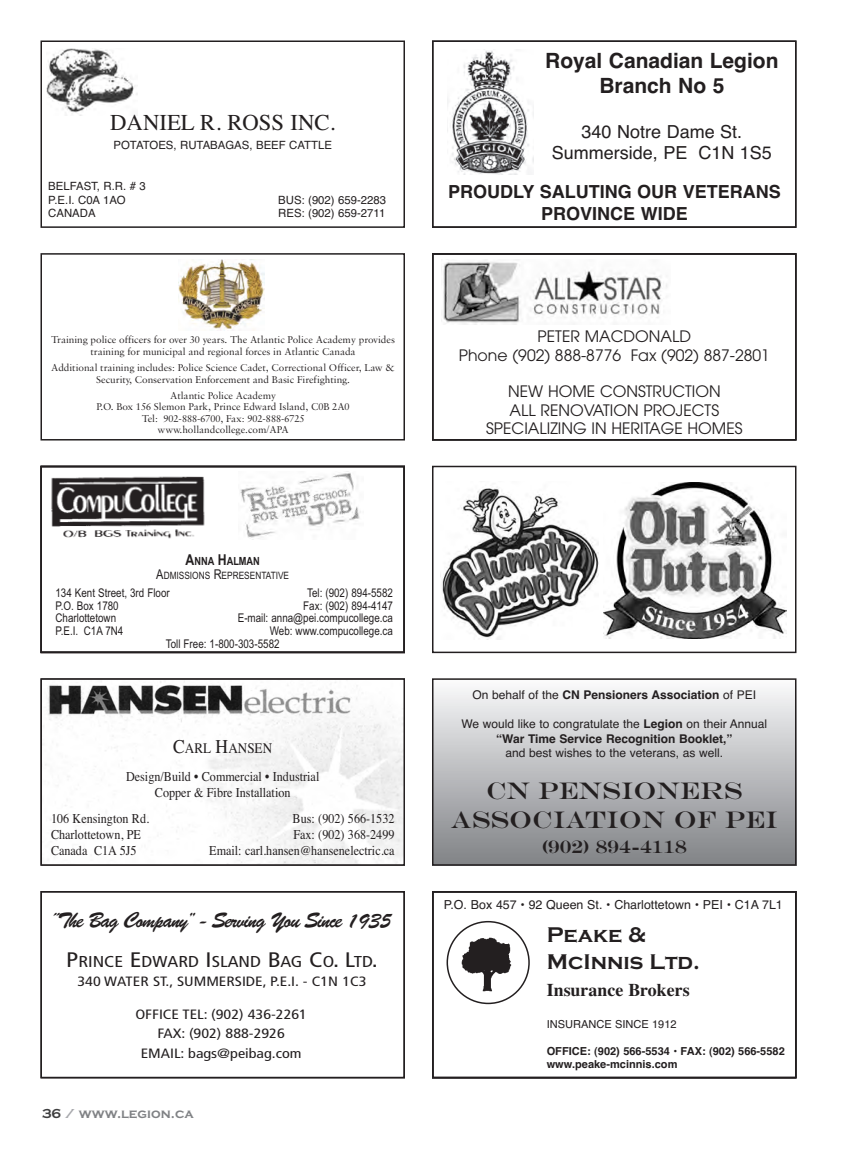
<style>
.page{position:relative;width:864px;height:1161px;background:#fff}
.page>*{position:absolute;margin:0;border:0;box-sizing:border-box;transform-origin:0 0}
.t1{font:24px/28.8px "Engravers";color:#231f20;text-align:center}
.t2{font:22.8px "Times";color:#231f20}
.t3{font:700 22.05px/26.4px "Copperplate Gothic";color:#231f20}
.t4{font:21px "Brush Script BT";letter-spacing:-.045em;color:#231f20}
.t5{font:700 21px/25.2px "Helvetica";color:#231f20;text-align:center}
.t6{font:700 18px/21.6px "Helvetica";color:#231f20;text-align:center}
.t7{font:18px/21.6px "Helvetica";color:#231f20;text-align:center}
.t8{font:18px "Engravers";color:#231f20}
.t9{font:700 17.85px "Times";color:#231f20}
.t10{font:15.75px/18.9px "Avant Garde LT";color:#231f20;text-align:center}
.t11{font:condensed 15.75px "Frutiger LT";color:#231f20;scale:1.2 1}
.t12{font:14.7px "Times";color:#231f20;scale:.9 1}
.t13{font:13.5px/16.2px "Times";color:#231f20;scale:.9 1}
.t14{font:condensed 13.5px/19.5px "Frutiger LT";color:#231f20;text-align:center;scale:1.2 1}
.t15{font:700 13.5px "Copperplate Gothic";color:#808285}
.t16{font:12.45px "Helvetica";color:#231f20}
.t17{font:12px/12.8px "Arial Narrow";color:#231f20}
.t18{font:12px/14.4px "Helvetica";color:#231f20;text-align:center}
.t19{font:700 12px "Helvetica";color:#231f20}
.t20{font:11.4px/13.6px "Helvetica";color:#231f20}
.t21{font:700 11.25px "Arial Narrow";color:#231f20}
.t22{font:700 11.1px/13.2px "Helvetica";color:#231f20}
.t23{font:11.1px "Helvetica";color:#231f20}
.t24{font:10.5px/11.6px "Sabon";color:#231f20;text-align:center}
.t25{font:10.2px "Arial Narrow";color:#231f20}
.s1{font-size:15px}
.s2{font-size:13.5px}
.s3{font-size:19.5px}
.s4{font-size:21px}
.s5{color:#3e3e3f}
.s6{color:#a8a9ad}
.s7{font-weight:400}
.s8{font-weight:700}
</style>
<div class="page">
<div style="left:432px;top:466px;width:364px;height:187px;border:2px solid #231f20"></div>
<div style="left:40px;top:253px;width:365px;height:188px;border:2px solid #231f20"></div>
<div style="left:40px;top:40px;width:365px;height:188px;border:2px solid #231f20"></div>
<img style="left:46px;top:48px;width:91px;height:67px">
<div style="left:432px;top:40px;width:364px;height:188px;border:2px solid #231f20"></div>
<img style="left:447px;top:51px;width:87px;height:123px">
<img style="left:178px;top:260px;width:86px;height:71px">
<div style="left:432px;top:253px;width:364px;height:188px;border:2px solid #231f20"></div>
<img style="left:443px;top:260px;width:224px;height:65px">
<div style="left:40px;top:466px;width:365px;height:187px;border:2px solid #231f20"></div>
<img style="left:51px;top:476px;width:154px;height:63px">
<img style="left:240px;top:471px;width:121px;height:69px">
<img style="left:440px;top:488px;width:158px;height:152px">
<img style="left:604px;top:483px;width:182px;height:155px">
<img style="left:45px;top:681px;width:357px;height:182px">
<div style="left:40px;top:678px;width:365px;height:188px;border:2px solid #231f20"></div>
<div style="left:432px;top:678px;width:364px;height:188px;background:linear-gradient(to bottom,#fafafc,#808286)"></div>
<div style="left:432px;top:678px;width:364px;height:188px;border:2px solid #231f20"></div>
<div style="left:40px;top:891px;width:365px;height:187px;border:2px solid #231f20"></div>
<div style="left:432px;top:891px;width:364px;height:187px;border:2px solid #231f20"></div>
<svg style="left:447px;top:921px;width:83px;height:83px"></svg>
<h2 class="t2" style="left:110px;top:109px;width:227px">DANIEL R. ROSS INC.</h2>
<p class="t20" style="left:114px;top:138px;width:220px">POTATOES, RUTABAGAS, BEEF CATTLE</p>
<p class="t20" style="left:48px;top:179px;width:99px">BELFAST, R.R. # 3<br>P.E.I. C0A 1AO</p>
<p class="t20" style="left:278px;top:193px;width:110px">BUS: (902) 659-2283</p>
<p class="t20" style="left:48px;top:207px;width:49px">CANADA</p>
<p class="t20" style="left:278px;top:207px;width:109px">RES: (902) 659-2711</p>
<p class="t24" style="left:51px;top:335px;width:345px">Training police officers for over 30 years. The Atlantic Police Academy provides training for municipal and regional forces in Atlantic Canada</p>
<p class="t24" style="left:51px;top:363px;width:346px">Additional training includes: Police Science Cadet, Correctional Officer, Law &amp;<br>Security, Conservation Enforcement and Basic Firefighting.</p>
<p class="t24" style="left:97px;top:390px;width:255px">Atlantic Police Academy<br>P.O. Box 156 Slemon Park, Prince Edward Island, C0B 2A0<br>Tel: 902-888-6700, Fax: 902-888-6725 www.hollandcollege.com/APA</p>
<p class="t21" style="left:186px;top:555px;width:76px"><span class="s1">A</span>NNA <span class="s1">H</span>ALMAN</p>
<p class="t25" style="left:156px;top:569px;width:134px"><span class="s2">A</span>DMISSIONS <span class="s2">R</span>EPRESENTATIVE</p>
<p class="t17" style="left:56px;top:586px;width:116px">134 Kent Street, 3rd Floor</p>
<p class="t17" style="left:307px;top:586px;width:87px">Tel: (902) 894-5582</p>
<p class="t17" style="left:56px;top:599px;width:65px">P.O. Box 1780</p>
<p class="t17" style="left:303px;top:599px;width:91px">Fax: (902) 894-4147</p>
<p class="t17" style="left:56px;top:612px;width:62px">Charlottetown</p>
<p class="t17" style="left:238px;top:612px;width:157px">E-mail: anna@pei.compucollege.ca</p>
<p class="t17" style="left:56px;top:625px;width:69px">P.E.I. C1A 7N4</p>
<p class="t17" style="left:166px;top:625px;width:229px;text-indent:104px">Web: www.compucollege.ca<br>Toll Free: 1-800-303-5582</p>
<h3 class="t12" style="left:173px;top:739px;width:111px"><span class="s3">C</span>ARL <span class="s3">H</span>ANSEN</h3>
<p class="t13" style="left:126px;top:768px;width:216px;text-align:center">Design/Build • Commercial • Industrial<br>Copper &amp; Fibre Installation</p>
<p class="t13" style="left:51px;top:810px;width:111px">106 Kensington Rd.<br>Charlottetown, PE<br>Canada C1A 5J5</p>
<p class="t13" style="left:209px;top:810px;width:207px;text-align:right">Bus: (902) 566-1532<br>Fax: (902) 368-2499<br>Email: carl.hansen@hansenelectric.ca</p>
<h3 class="t4" style="left:51px;top:912px;width:342px">“The Bag Company” - Serving You Since 1935</h3>
<h3 class="t11" style="left:66px;top:955px;width:261px"><span class="s4">P</span>RINCE <span class="s4">E</span>DWARD <span class="s4">I</span>SLAND <span class="s4">B</span>AG <span class="s4">C</span>O<span class="s4">. L</span>TD<span class="s4">.</span></h3>
<p class="t14" style="left:78px;top:973px;width:242px">340 WATER ST., SUMMERSIDE, P.E.I. - C1N 1C3</p>
<p class="t14" style="left:135px;top:1005px;width:145px">OFFICE TEL: (902) 436-2261<br>FAX: (902) 888-2926<br>EMAIL: bags@peibag.com</p>
<p class="t15" style="left:42px;top:1105px;width:153px"><span class="s5">36</span> <span class="s6">/</span> www.legion.ca</p>
<h3 class="t5" style="left:545px;top:48px;width:235px">Royal Canadian Legion<br>Branch No 5</h3>
<h3 class="t7" style="left:552px;top:121px;width:222px">340 Notre Dame St.<br>Summerside, PE C1N 1S5</h3>
<h3 class="t6" style="left:448px;top:181px;width:334px">PROUDLY SALUTING OUR VETERANS<br>PROVINCE WIDE</h3>
<h3 class="t10" style="left:459px;top:329px;width:313px">PETER MACDONALD<br>Phone (902) 888-8776 Fax (902) 887-2801</h3>
<h3 class="t10" style="left:486px;top:383px;width:258px">NEW HOME CONSTRUCTION<br>ALL RENOVATION PROJECTS<br>SPECIALIZING IN HERITAGE HOMES</h3>
<p class="t19" style="left:472px;top:688px;width:285px"><span class="s7">On behalf of the</span> CN Pensioners Association <span class="s7">of PEI</span></p>
<p class="t18" style="left:462px;top:717px;width:307px">We would like to congratulate the <span class="s8">Legion</span> on their Annual <span class="s8">“War Time Service Recognition Booklet,”</span></p>
<p class="t18" style="left:505px;top:746px;width:219px">and best wishes to the veterans, as well.</p>
<h1 class="t1" style="left:451px;top:777px;width:329px">CN PENSIONERS<br>ASSOCIATION OF PEI</h1>
<h3 class="t8" style="left:542px;top:836px;width:146px">(902) 894-4118</h3>
<p class="t16" style="left:444px;top:897px;width:340px">P.O. Box 457 • 92 Queen St. • Charlottetown • PEI • C1A 7L1</p>
<h3 class="t3" style="left:547px;top:921px;width:155px">Peake &amp;<br>McInnis Ltd.</h3>
<h3 class="t9" style="left:547px;top:979px;width:145px">Insurance Brokers</h3>
<p class="t23" style="left:547px;top:1018px;width:131px">INSURANCE SINCE 1912</p>
<p class="t22" style="left:547px;top:1045px;width:240px">OFFICE: (902) 566-5534 • FAX: (902) 566-5582 www.peake-mcinnis.com</p>
</div>
